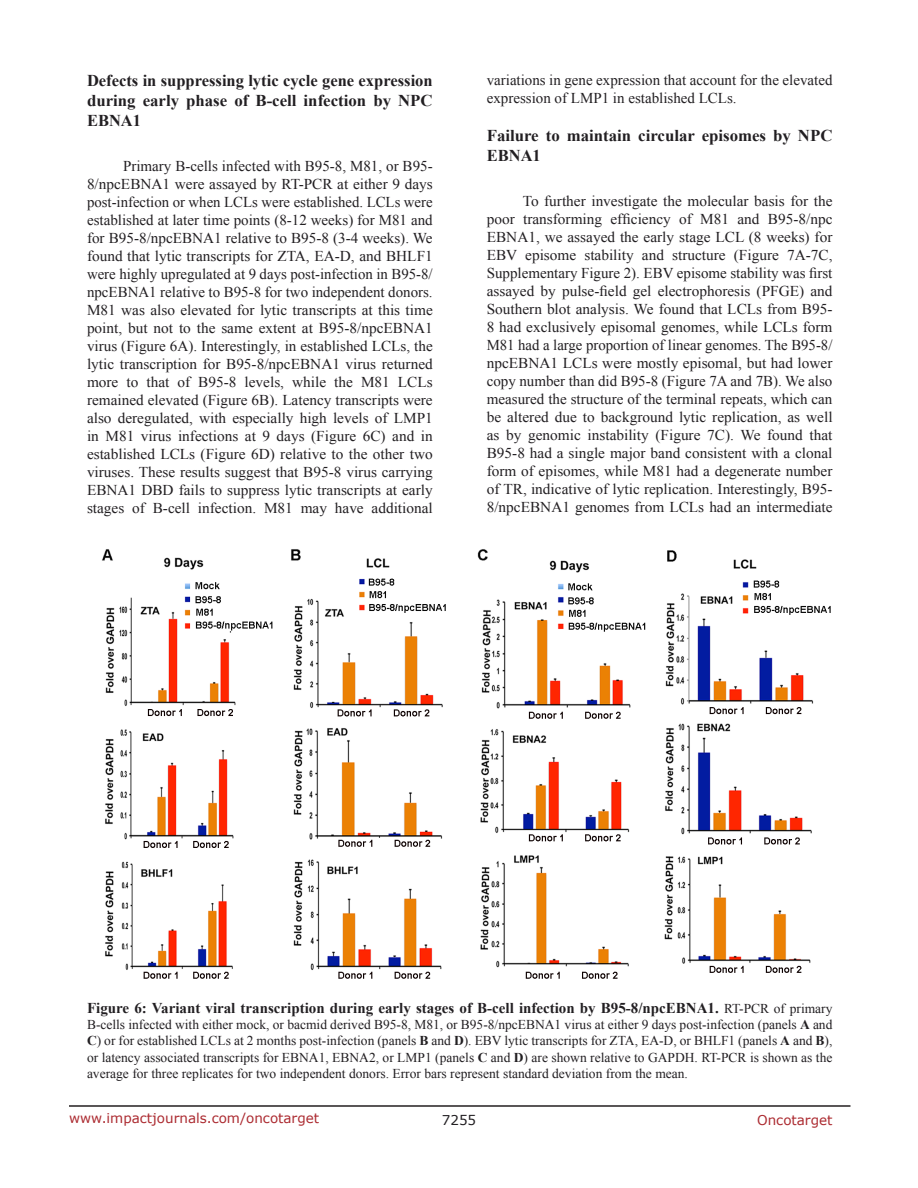
<style>
.page{position:relative;width:918px;height:1188px;background:#fff}
.page>*{position:absolute;margin:0;border:0;box-sizing:border-box;transform-origin:0 0}
.SubHeading{font:700 16.5px/19.8px "Times New Roman";color:#221f22;text-align:justify}
.BodyText{font:15px/18px "Times New Roman";color:#221f22;text-align:justify}
.FigureText{font:700 15px "Times New Roman";color:#221f22}
.FigureText-2{font:13.5px/16.2px "Times New Roman";color:#221f22;text-align:justify}
.t1{font:13.5px "Verdana";color:#ac2b31}
.t2{font:13.5px "Verdana";color:#221f22}
.s1{font-weight:400;font-size:13.5px}
.s2{font-weight:700}
</style>
<div class="page">
<hr style="left:69px;top:1105px;width:781px;height:2px;background:#231f20">
<img style="left:102px;top:549px;width:729px;height:430px">
<p class="SubHeading" style="left:87px;top:70px;width:347px">Defects in suppressing lytic cycle gene expression during early phase of B-cell infection by NPC EBNA1</p>
<p class="BodyText" style="left:87px;top:157px;width:347px;text-indent:36px">Primary B-cells infected with B95-8, M81, or B95- 8/npcEBNA1 were assayed by RT-PCR at either 9 days post-infection or when LCLs were established. LCLs were established at later time points (8-12 weeks) for M81 and for B95-8/npcEBNA1 relative to B95-8 (3-4 weeks). We found that lytic transcripts for ZTA, EA-D, and BHLF1 were highly upregulated at 9 days post-infection in B95-8/ npcEBNA1 relative to B95-8 for two independent donors.<br>M81 was also elevated for lytic transcripts at this time point, but not to the same extent at B95-8/npcEBNA1 virus (Figure 6A). Interestingly, in established LCLs, the lytic transcription for B95-8/npcEBNA1 virus returned more to that of B95-8 levels, while the M81 LCLs remained elevated (Figure 6B). Latency transcripts were also deregulated, with especially high levels of LMP1 in M81 virus infections at 9 days (Figure 6C) and in established LCLs (Figure 6D) relative to the other two viruses. These results suggest that B95-8 virus carrying EBNA1 DBD fails to suppress lytic transcripts at early stages of B-cell infection. M81 may have additional</p>
<p class="BodyText" style="left:487px;top:71px;width:347px">variations in gene expression that account for the elevated expression of LMP1 in established LCLs.</p>
<p class="SubHeading" style="left:487px;top:125px;width:347px">Failure to maintain circular episomes by NPC<br>EBNA1</p>
<p class="BodyText" style="left:487px;top:192px;width:347px;text-indent:36px">To further investigate the molecular basis for the poor transforming efficiency of M81 and B95-8/npc EBNA1, we assayed the early stage LCL (8 weeks) for EBV episome stability and structure (Figure 7A-7C, Supplementary Figure 2). EBV episome stability was first assayed by pulse-field gel electrophoresis (PFGE) and Southern blot analysis. We found that LCLs from B95- 8 had exclusively episomal genomes, while LCLs form M81 had a large proportion of linear genomes. The B95-8/ npcEBNA1 LCLs were mostly episomal, but had lower copy number than did B95-8 (Figure 7A and 7B). We also measured the structure of the terminal repeats, which can be altered due to background lytic replication, as well as by genomic instability (Figure 7C). We found that B95-8 had a single major band consistent with a clonal form of episomes, while M81 had a degenerate number of TR, indicative of lytic replication. Interestingly, B95- 8/npcEBNA1 genomes from LCLs had an intermediate</p>
<p class="FigureText" style="left:87px;top:998px;width:747px">Figure 6: Variant viral transcription during early stages of B-cell infection by B95-8/npcEBNA1. <span class="s1">RT-PCR of primary</span></p>
<p class="FigureText-2" style="left:87px;top:1016px;width:747px">B-cells infected with either mock, or bacmid derived B95-8, M81, or B95-8/npcEBNA1 virus at either 9 days post-infection (panels <span class="s2">A</span> and <span class="s2">C</span>) or for established LCLs at 2 months post-infection (panels <span class="s2">B</span> and <span class="s2">D</span>). EBV lytic transcripts for ZTA, EA-D, or BHLF1 (panels <span class="s2">A</span> and <span class="s2">B</span>), or latency associated transcripts for EBNA1, EBNA2, or LMP1 (panels <span class="s2">C</span> and <span class="s2">D</span>) are shown relative to GAPDH. RT-PCR is shown as the average for three replicates for two independent donors. Error bars represent standard deviation from the mean.</p>
<p class="t1" style="left:69px;top:1109px;width:252px">www.impactjournals.com/oncotarget</p>
<p class="t2" style="left:442px;top:1111px;width:36px">7255</p>
<p class="t1" style="left:757px;top:1111px;width:77px">Oncotarget</p>
</div>
